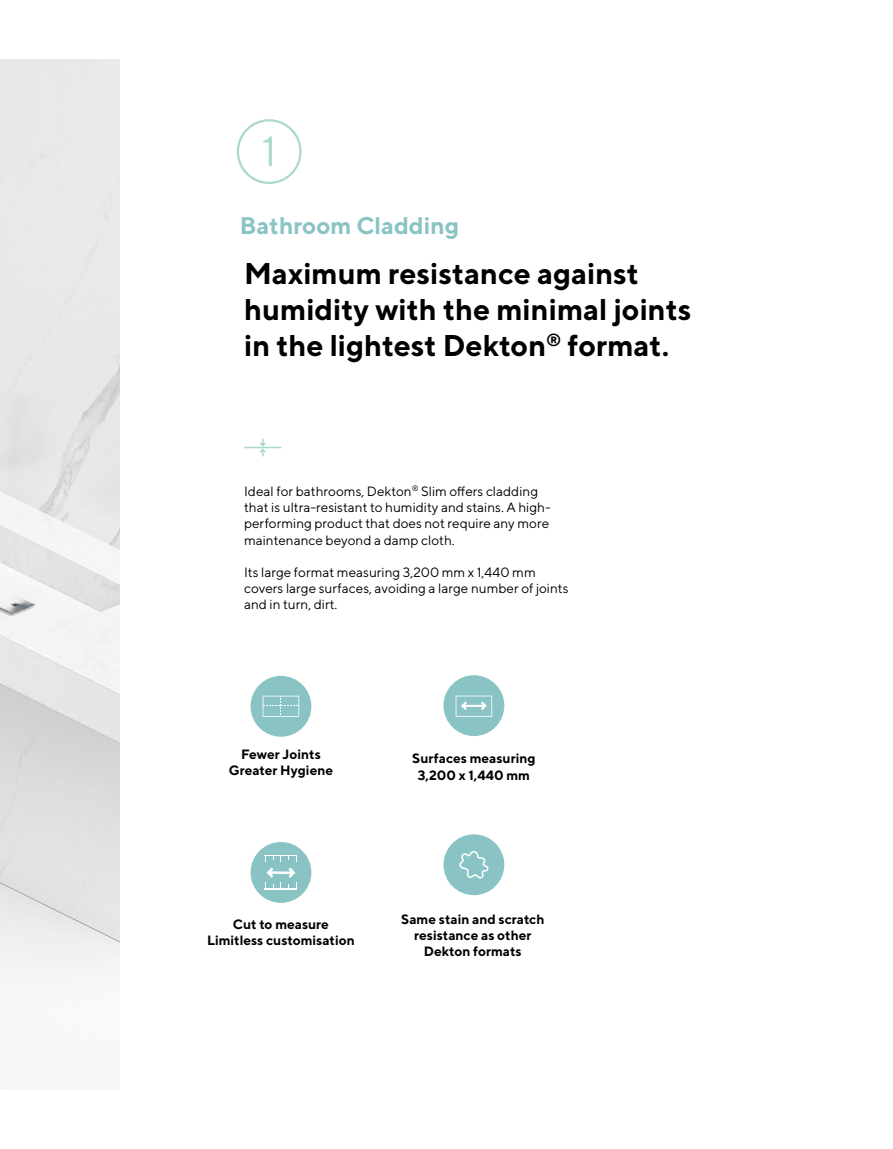
<style>
.page{position:relative;width:893px;height:1149px;background:#fff}
.page>*{position:absolute;margin:0;border:0;box-sizing:border-box;transform-origin:0 0}
.Texto_General{font:42px "TT Norms";color:#abd8ce}
.Super_títulos{font:700 30px/36px "TT Norms";color:#000}
.Titulos{font:700 24px "TT Norms";color:#89c3c3}
.Texto_General-2{font:13.5px/16.2px "TT Norms";color:#000}
.Texto_General-3{font:700 13.5px/16.2px "TT Norms";color:#000;text-align:center}
</style>
<div class="page">
<img style="left:0;top:60px;width:119px;height:919px">
<div style="left:443px;top:834px;width:61px;height:60px;background:#89c3c3;border-radius:50%"></div>
<div style="left:443px;top:675px;width:61px;height:60px;background:#89c3c3;border-radius:50%"></div>
<svg style="left:459px;top:851px;width:30px;height:27px"></svg>
<svg style="left:456px;top:695px;width:36px;height:21px"></svg>
<div style="left:251px;top:841px;width:60px;height:61px;background:#89c3c3;border-radius:50%"></div>
<svg style="left:265px;top:855px;width:32px;height:34px"></svg>
<div style="left:251px;top:675px;width:60px;height:61px;background:#89c3c3;border-radius:50%"></div>
<svg style="left:263px;top:695px;width:36px;height:21px"></svg>
<div style="left:237px;top:119px;width:65px;height:65px;border:2px solid #abd8ce;border-radius:50%"></div>
<svg style="left:260px;top:438px;width:6px;height:18px"></svg>
<hr style="left:244px;top:446px;width:38px;height:2px;background:#abd8ce">
<p class="Texto_General" style="left:262px;top:126px;width:16px">1</p>
<p class="Titulos" style="left:240px;top:210px;width:221px">Bathroom Cladding</p>
<p class="Super_títulos" style="left:244px;top:255px;width:449px">Maximum resistance against humidity with the minimal joints in the lightest Dekton<sup>®</sup> format.</p>
<p class="Texto_General-2" style="left:244px;top:482px;width:308px">Ideal for bathrooms, Dekton<sup>®</sup> Slim offers cladding that is ultra-resistant to humidity and stains. A high&shy;performing product that does not require any more maintenance beyond a damp cloth.</p>
<p class="Texto_General-2" style="left:244px;top:563px;width:326px">Its large format measuring 3,200 mm x 1,440 mm covers large surfaces, avoiding a large number of joints and in turn, dirt.</p>
<p class="Texto_General-3" style="left:229px;top:745px;width:106px">Fewer Joints<br>Greater Hygiene</p>
<p class="Texto_General-3" style="left:412px;top:749px;width:125px">Surfaces measuring<br>3,200 x 1,440 mm</p>
<p class="Texto_General-3" style="left:207px;top:915px;width:149px">Cut to measure<br>Limitless customisation</p>
<p class="Texto_General-3" style="left:401px;top:910px;width:145px">Same stain and scratch resistance as other<br>Dekton formats</p>
</div>
